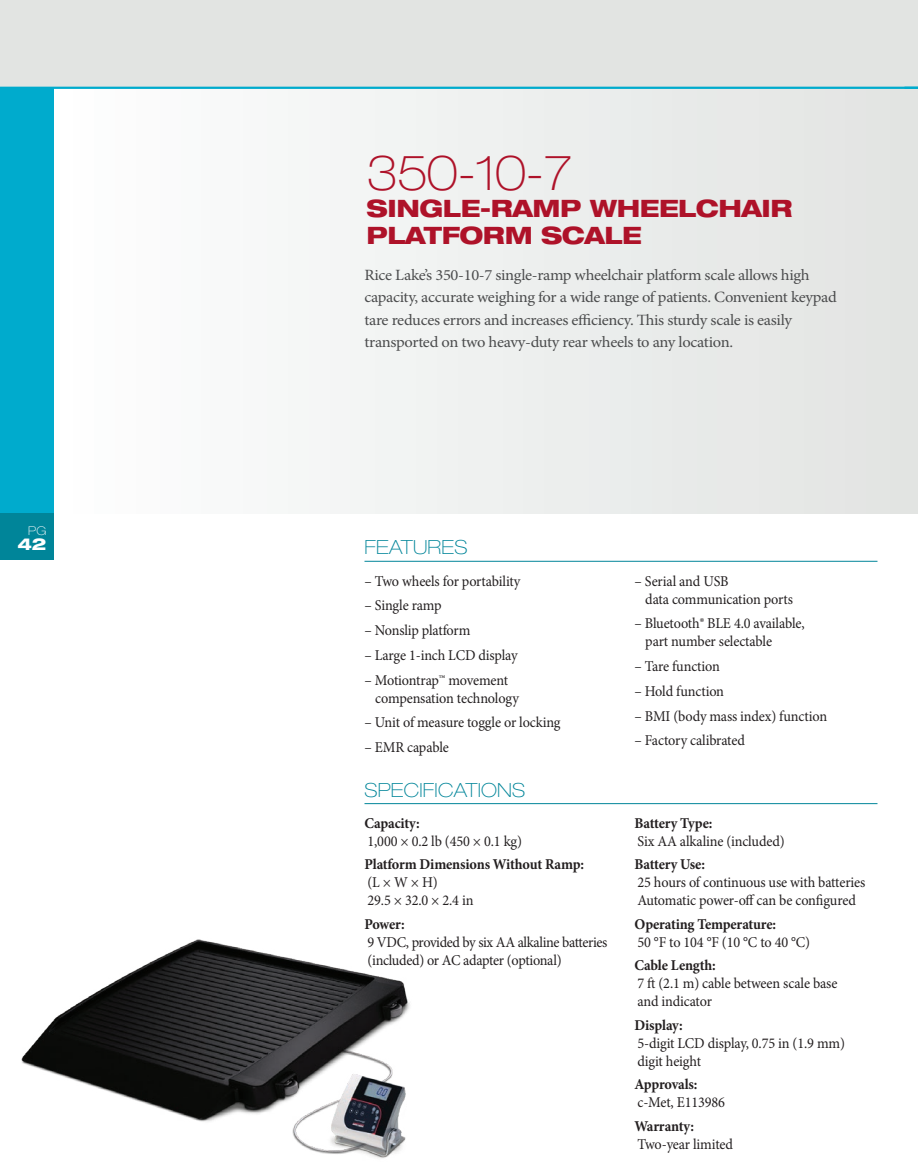
<style>
.page{position:relative;width:918px;height:1175px;background:#fff}
.page>*{position:absolute;margin:0;border:0;box-sizing:border-box;transform-origin:0 0}
.Model_Name{font:100 expanded 48px "Helvetica Neue LT Std";color:#ae1229}
.Model_Name-2{font:800 expanded 24px/27px "Helvetica Neue LT Std";letter-spacing:-.02em;color:#ae1229}
.SubHead_Blue_with_Rule{font:100 expanded 19.5px "Helvetica Neue LT Std";letter-spacing:.01em;color:#008599}
.t1{font:800 expanded 16.5px "Helvetica Neue LT Std";color:#fff}
.Product_Information{font:15.6px/22.5px "Minion Pro";letter-spacing:-.02em;color:#4b4c4d;scale:1.05 1}
.Specifications{font:15px/18px "Minion Pro";letter-spacing:-.015em;color:#231f20;scale:.95 1}
.Specifications-2{font:700 15px/18px "Minion Pro";letter-spacing:-.015em;color:#231f20;scale:.95 1}
.t2{font:100 expanded 12px "Helvetica Neue LT Std";color:#fff}
.s1{font-weight:700}
.s2{font-weight:400}
</style>
<div class="page">
<div style="left:49px;top:88px;width:869px;height:425px;background:linear-gradient(to right,#feffff,#e1e3e2)"></div>
<div style="left:0;top:0;width:918px;height:88px;background:#e2e4e2"></div>
<img style="left:21px;top:939px;width:389px;height:219px">
<hr style="left:364px;top:561px;width:514px;height:1px;background:#008599">
<hr style="left:364px;top:803px;width:514px;height:1px;background:#008599">
<div style="left:0;top:88px;width:54px;height:425px;background:#00abcd"></div>
<div style="left:0;top:513px;width:54px;height:47px;background:#008599"></div>
<hr style="left:0;top:87px;width:918px;height:2px;background:#00abcd">
<img style="left:917px;top:86px;width:1px;height:428px">
<p class="t2" style="left:28px;top:524px;width:20px">PG</p>
<p class="t1" style="left:17px;top:534px;width:30px">42</p>
<p class="Model_Name" style="left:367px;top:144px;width:207px">350-10-7</p>
<p class="Model_Name-2" style="left:367px;top:194px;width:427px">SINGLE-RAMP WHEELCHAIR<br>PLATFORM SCALE</p>
<p class="Product_Information" style="left:364px;top:263px;width:451px">Rice Lake’s 350-10-7 single-ramp wheelchair platform scale allows high capacity, accurate weighing for a wide range of patients. Convenient keypad tare reduces errors and increases efficiency. This sturdy scale is easily transported on two heavy-duty rear wheels to any location.</p>
<p class="SubHead_Blue_with_Rule" style="left:364px;top:535px;width:104px">FEATURES</p>
<p class="Specifications" style="left:364px;top:572px;width:166px">– Two wheels for portability</p>
<p class="Specifications" style="left:364px;top:596px;width:83px">– Single ramp</p>
<p class="Specifications" style="left:364px;top:621px;width:113px">– Nonslip platform</p>
<p class="Specifications" style="left:364px;top:646px;width:163px">– Large 1-inch LCD display</p>
<p class="Specifications" style="left:375px;top:671px;width:153px;text-indent:-11px">– Motiontrap™ movement compensation technology</p>
<p class="Specifications" style="left:364px;top:713px;width:208px">– Unit of measure toggle or locking</p>
<p class="Specifications" style="left:364px;top:738px;width:90px">– EMR capable</p>
<p class="SubHead_Blue_with_Rule" style="left:364px;top:778px;width:162px">SPECIFICATIONS</p>
<p class="Specifications" style="left:364px;top:814px;width:167px"><span class="s1">Capacity:<br></span>1,000 × 0.2 lb (450 × 0.1 kg)</p>
<p class="Specifications-2" style="left:364px;top:855px;width:233px">Platform Dimensions Without Ramp: <span class="s2">(L × W × H)<br>29.5 × 32.0 × 2.4 in</span></p>
<p class="Specifications" style="left:364px;top:915px;width:257px"><span class="s1">Power:<br></span>9 VDC, provided by six AA alkaline batteries (included) or AC adapter (optional)</p>
<p class="Specifications" style="left:645px;top:572px;width:157px;text-indent:-11px">– Serial and USB<br>data communication ports</p>
<p class="Specifications" style="left:645px;top:614px;width:169px;text-indent:-11px">– Bluetooth® BLE 4.0 available, part number selectable</p>
<p class="Specifications" style="left:634px;top:657px;width:92px">– Tare function</p>
<p class="Specifications" style="left:634px;top:682px;width:96px">– Hold function</p>
<p class="Specifications" style="left:634px;top:707px;width:204px">– BMI (body mass index) function</p>
<p class="Specifications" style="left:634px;top:731px;width:118px">– Factory calibrated</p>
<p class="Specifications" style="left:634px;top:814px;width:160px"><span class="s1">Battery Type:<br></span>Six AA alkaline (included)</p>
<p class="Specifications" style="left:634px;top:855px;width:245px"><span class="s1">Battery Use:<br></span>25 hours of continuous use with batteries<br>Automatic power-off can be configured</p>
<p class="Specifications" style="left:634px;top:915px;width:187px"><span class="s1">Operating Temperature:<br></span>50 °F to 104 °F (10 °C to 40 °C)</p>
<p class="Specifications" style="left:634px;top:956px;width:215px"><span class="s1">Cable Length:<br></span>7 ft (2.1 m) cable between scale base and indicator</p>
<p class="Specifications" style="left:634px;top:1016px;width:223px"><span class="s1">Display:<br></span>5-digit LCD display, 0.75 in (1.9 mm) digit height</p>
<p class="Specifications" style="left:634px;top:1075px;width:97px"><span class="s1">Approvals: </span>c-Met, E113986</p>
<p class="Specifications" style="left:634px;top:1116px;width:105px"><span class="s1">Warranty:<br></span>Two-year limited</p>
</div>
